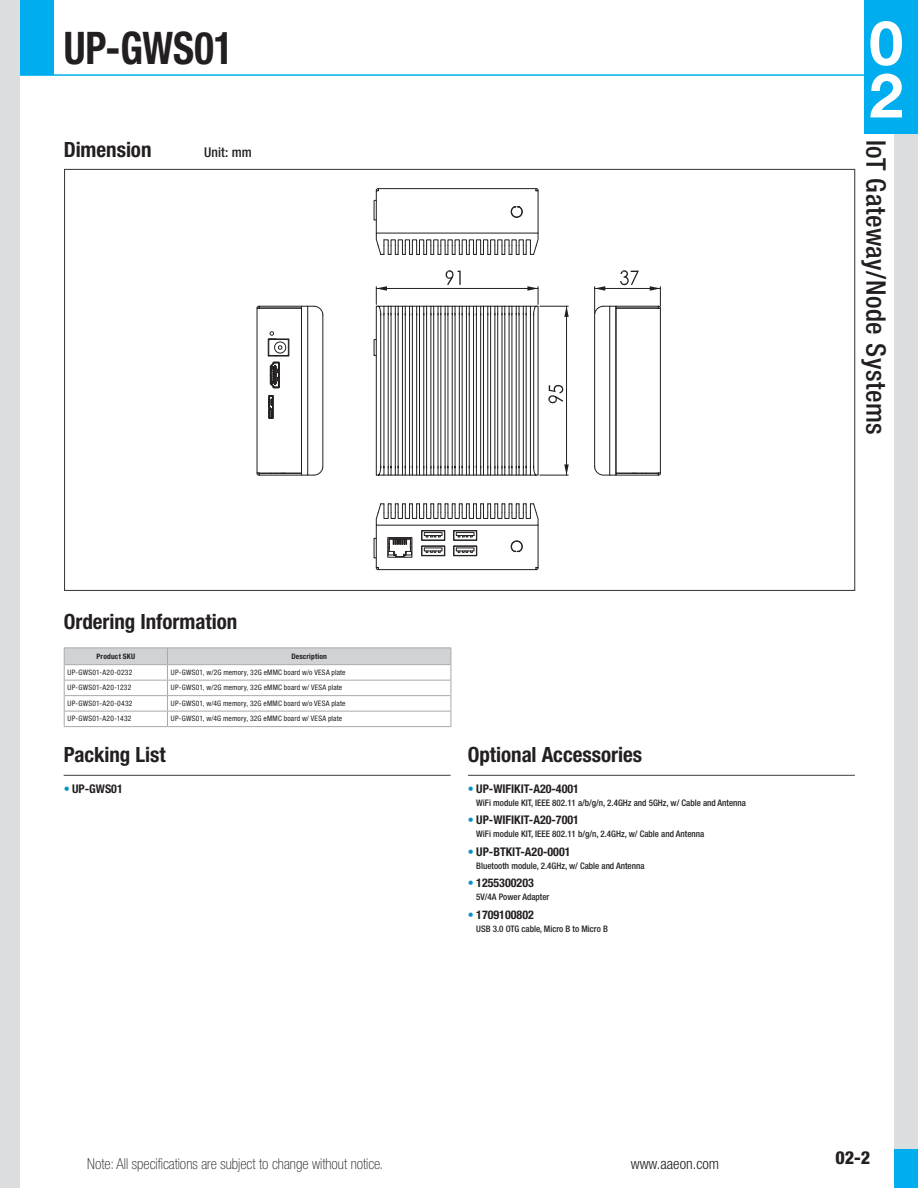
<style>
.page{position:relative;width:918px;height:1188px;background:#fff}
.page>*{position:absolute;margin:0;border:0;box-sizing:border-box;transform-origin:0 0}
.t1{font:700 61.5px/52.5px "Helvetica Neue";color:#fff}
.t2{font:700 condensed 45px "Helvetica Neue";letter-spacing:-.005em;color:#231f20;scale:.9 1}
.t3{font:500 condensed 27px "Helvetica Neue";letter-spacing:.02em;color:#231f20}
.t4{font:700 condensed 21px "Helvetica Neue";color:#231f20}
.t5{font:800 condensed 18px "Helvetica Neue";color:#231f20}
.t6{font:100 condensed 15px "Helvetica Neue";color:#231f20}
.t7{font:300 condensed 15px "Helvetica Neue";color:#231f20}
.t8{font:500 condensed 13.5px "Helvetica Neue";letter-spacing:.01em;color:#231f20}
.t9{font:700 condensed 12px "Helvetica Neue";color:#231f20}
.t10{font:500 condensed 9px "Helvetica Neue";color:#231f20}
.t11{font:condensed 7.5px "Helvetica Neue";letter-spacing:.025em;color:#231f20}
.t12{font:700 condensed 7.5px "Helvetica Neue";letter-spacing:.025em;color:#231f20}
.s1{color:#0690c8}
</style>
<div class="page">
<svg style="left:64px;top:648px;width:388px;height:79px"></svg>
<hr style="left:65px;top:680px;width:102px;height:1px;background:#a8a9ad">
<hr style="left:167px;top:680px;width:284px;height:1px;background:#a8a9ad">
<hr style="left:65px;top:695px;width:102px;height:1px;background:#a8a9ad">
<hr style="left:167px;top:695px;width:284px;height:1px;background:#a8a9ad">
<hr style="left:65px;top:711px;width:102px;height:1px;background:#a8a9ad">
<hr style="left:167px;top:711px;width:284px;height:1px;background:#a8a9ad">
<hr style="left:64px;top:726px;width:103px;height:1px;background:#a8a9ad">
<hr style="left:167px;top:726px;width:284px;height:1px;background:#a8a9ad">
<hr style="left:64px;top:775px;width:387px;height:1px;background:#3e3e3f">
<hr style="left:468px;top:775px;width:387px;height:1px;background:#3e3e3f">
<svg style="left:373px;top:503px;width:166px;height:67px"></svg>
<svg style="left:373px;top:270px;width:196px;height:206px"></svg>
<svg style="left:373px;top:188px;width:166px;height:67px"></svg>
<div style="left:301px;top:306px;width:7px;height:169px;border:1px solid #231f20"></div>
<svg style="left:308px;top:305px;width:16px;height:171px"></svg>
<svg style="left:256px;top:305px;width:46px;height:171px"></svg>
<svg style="left:594px;top:270px;width:67px;height:206px"></svg>
<div style="left:894px;top:133px;width:24px;height:1055px;background:#dcdddf"></div>
<hr style="left:0;top:74px;width:918px;height:2px;background:#00aeef">
<div style="left:0;top:0;width:54px;height:75px;background:#00aeef"></div>
<div style="left:864px;top:0;width:54px;height:133px;background:#00aeef"></div>
<div style="left:0;top:0;width:19px;height:1188px;background:#dcdddf"></div>
<div style="left:894px;top:1150px;width:24px;height:38px;background:#00aeef"></div>
<h2 class="t2" style="left:64px;top:20px;width:190px">UP-GWS01</h2>
<h1 class="t1" style="left:869px;top:15px;width:36px">0<br>2</h1>
<h3 class="t4" style="left:64px;top:136px;width:89px">Dimension</h3>
<h3 class="t8" style="left:204px;top:144px;width:49px">Unit: mm</h3>
<h3 class="t3" style="left:892px;top:140px;width:297px;rotate:90deg">IoT Gateway/Node Systems</h3>
<h3 class="t4" style="left:64px;top:609px;width:175px">Ordering Information</h3>
<p class="t12" style="left:97px;top:651px;width:40px">Product SKU</p>
<p class="t12" style="left:291px;top:651px;width:37px">Description</p>
<p class="t11" style="left:68px;top:668px;width:66px">UP-GWS01-A20-0232</p>
<p class="t11" style="left:171px;top:668px;width:176px">UP-GWS01, w/2G memory, 32G eMMC board w/o VESA plate</p>
<p class="t11" style="left:68px;top:683px;width:65px">UP-GWS01-A20-1232</p>
<p class="t11" style="left:171px;top:683px;width:173px">UP-GWS01, w/2G memory, 32G eMMC board w/ VESA plate</p>
<p class="t11" style="left:68px;top:699px;width:66px">UP-GWS01-A20-0432</p>
<p class="t11" style="left:171px;top:699px;width:176px">UP-GWS01, w/4G memory, 32G eMMC board w/o VESA plate</p>
<p class="t11" style="left:68px;top:714px;width:65px">UP-GWS01-A20-1432</p>
<p class="t11" style="left:171px;top:714px;width:173px">UP-GWS01, w/4G memory, 32G eMMC board w/ VESA plate</p>
<h3 class="t4" style="left:64px;top:742px;width:104px">Packing List</h3>
<h3 class="t9" style="left:64px;top:781px;width:61px"><span class="s1">•</span> UP-GWS01</h3>
<h3 class="t4" style="left:468px;top:742px;width:176px">Optional Accessories</h3>
<h3 class="t9" style="left:468px;top:781px;width:113px"><span class="s1">•</span> UP-WIFIKIT-A20-4001</h3>
<p class="t10" style="left:476px;top:797px;width:271px">WiFi module KIT, IEEE 802.11 a/b/g/n, 2.4GHz and 5GHz, w/ Cable and Antenna</p>
<h3 class="t9" style="left:468px;top:813px;width:113px"><span class="s1">•</span> UP-WIFIKIT-A20-7001</h3>
<p class="t10" style="left:476px;top:829px;width:230px">WiFi module KIT, IEEE 802.11 b/g/n, 2.4GHz, w/ Cable and Antenna</p>
<h3 class="t9" style="left:468px;top:844px;width:104px"><span class="s1">•</span> UP-BTKIT-A20-0001</h3>
<p class="t10" style="left:476px;top:860px;width:170px">Bluetooth module, 2.4GHz, w/ Cable and Antenna</p>
<h3 class="t9" style="left:468px;top:876px;width:68px"><span class="s1">•</span> 1255300203</h3>
<p class="t10" style="left:476px;top:892px;width:75px">5V/4A Power Adapter</p>
<h3 class="t9" style="left:468px;top:908px;width:68px"><span class="s1">•</span> 1709100802</h3>
<p class="t10" style="left:476px;top:923px;width:133px">USB 3.0 OTG cable, Micro B to Micro B</p>
<h3 class="t6" style="left:87px;top:1155px;width:297px">Note: All specifications are subject to change without notice.</h3>
<h3 class="t7" style="left:631px;top:1155px;width:90px">www.aaeon.com</h3>
<h3 class="t5" style="left:836px;top:1146px;width:36px">02-2</h3>
</div>
